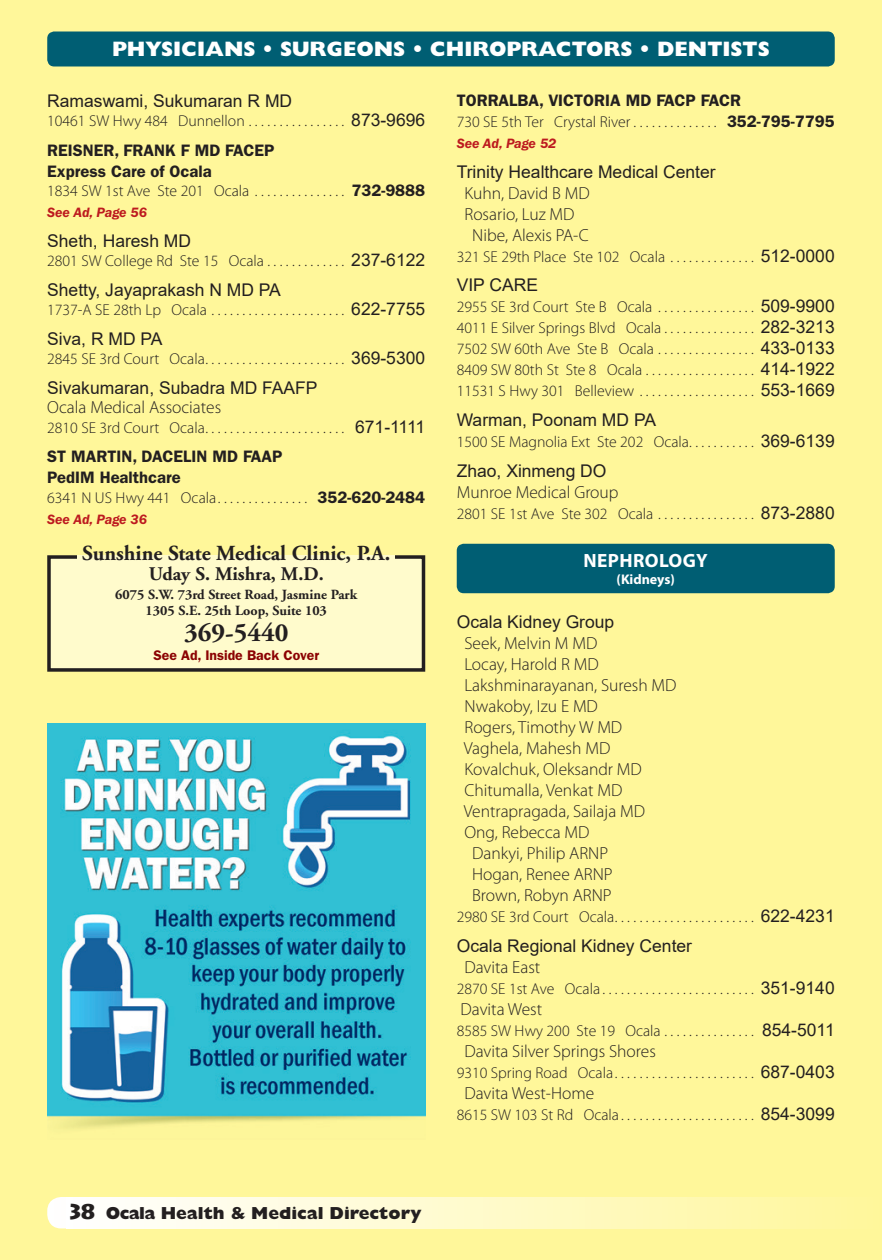
<style>
.page{position:relative;width:882px;height:1260px;background:#fff79a}
.page>*{position:absolute;margin:0;border:0;box-sizing:border-box;transform-origin:0 0}
.t1{font:700 26.25px "Adobe Garamond";color:#231f20}
.t2{font:700 21.35px "Adobe Garamond";color:#231f20}
.t3{font:800 21px "Gill Sans Std";color:#fff}
.t4{font:700 19.25px "Adobe Garamond";color:#231f20}
.t5{font:700 19.25px "Myriad Pro";letter-spacing:.02em;color:#fff}
.Listings_Light{font:300 17.5px "Myriad Pro";color:#231f20}
.Listings_5pt{font:17.5px "Arial";color:#231f20}
.t6{font:800 17.5px "Gill Sans Std";color:#231f20}
.Listings{font:17.5px "Arial";color:#231f20}
.Listings_5pt-2{font:600 16.62px "ITC Franklin Gothic Std";color:#231f20}
.Listings-2{font:600 16.62px "ITC Franklin Gothic Std";color:#231f20}
.Address{font:300 15.75px "Myriad Pro";color:#231f20}
.Address-Bold{font:300 15.75px "Myriad Pro";color:#231f20}
.t7{font:700 14px/15.8px "Adobe Garamond";color:#231f20;text-align:center}
.Listings-3{font:italic 600 14px "ITC Franklin Gothic Std";color:#bd1a1f}
.t8{font:600 14px "ITC Franklin Gothic Std";color:#8b0202}
.t9{font:700 14px "Myriad Pro";color:#fff}
.s1{font-family:"Arial";font-weight:400;font-size:17.5px}
.s2{font-family:"ITC Franklin Gothic Std";font-weight:600;font-size:16.62px}
.s3{font-family:"Lithos Pro";font-weight:900;font-size:21px}
</style>
<div class="page">
<div style="left:47px;top:32px;width:788px;height:34px;background:#005e73;border-radius:7px"></div>
<div style="left:47px;top:1197px;width:835px;height:31px;background:#fffefe;border-radius:14px"></div>
<div style="left:67px;top:1197px;width:815px;height:31px;background:linear-gradient(to right,#fffffe,#fff79a)"></div>
<hr style="left:881px;top:1197px;width:1px;height:31px;background:#fff79a">
<div style="left:457px;top:544px;width:378px;height:49px;background:#005e73;border-radius:7px"></div>
<div style="left:49px;top:557px;width:375px;height:113px;background:#fffbcc"></div>
<div style="left:47px;top:555px;width:378px;height:117px;border:4px solid #231f20"></div>
<div style="left:78px;top:555px;width:317px;height:20px;background:#fffbcc"></div>
<img style="left:47px;top:724px;width:378px;height:405px">
<h3 class="t3" style="left:112px;top:37px;width:659px">PHYSICIANS • SURGEONS • CHIROPRACTORS • DENTISTS</h3>
<p class="Listings_5pt" style="left:47px;top:89px;width:247px">Ramaswami, Sukumaran R MD</p>
<p class="Address" style="left:47px;top:112px;width:379px">10461 SW Hwy 484 Dunnellon . . . . . . . . . . . . . . . <span class="s1">873-9696</span></p>
<p class="Listings_5pt-2" style="left:47px;top:141px;width:229px">REISNER, FRANK F MD FACEP</p>
<p class="Listings-2" style="left:47px;top:162px;width:166px">Express Care of Ocala</p>
<p class="Address-Bold" style="left:47px;top:182px;width:380px">1834 SW 1st Ave Ste 201 Ocala . . . . . . . . . . . . . . <span class="s2">732-9888</span></p>
<p class="Listings-3" style="left:47px;top:205px;width:101px">See Ad, Page 56</p>
<p class="Listings_5pt" style="left:47px;top:229px;width:145px">Sheth, Haresh MD</p>
<p class="Address" style="left:47px;top:252px;width:379px">2801 SW College Rd Ste 15 Ocala . . . . . . . . . . . . . <span class="s1">237-6122</span></p>
<p class="Listings_5pt" style="left:47px;top:278px;width:235px">Shetty, Jayaprakash N MD PA</p>
<p class="Address" style="left:47px;top:301px;width:379px">1737-A SE 28th Lp Ocala . . . . . . . . . . . . . . . . . . . . . <span class="s1">622-7755</span></p>
<p class="Listings_5pt" style="left:47px;top:327px;width:117px">Siva, R MD PA</p>
<p class="Address" style="left:47px;top:350px;width:379px">2845 SE 3rd Court Ocala . . . . . . . . . . . . . . . . . . . . . . <span class="s1">369-5300</span></p>
<p class="Listings_5pt" style="left:47px;top:376px;width:272px">Sivakumaran, Subadra MD FAAFP</p>
<p class="Listings_Light" style="left:47px;top:397px;width:175px">Ocala Medical Associates</p>
<p class="Address" style="left:47px;top:418px;width:379px">2810 SE 3rd Court Ocala . . . . . . . . . . . . . . . . . . . . . . . <span class="s1">671-1111</span></p>
<p class="Listings_5pt-2" style="left:47px;top:447px;width:237px">ST MARTIN, DACELIN MD FAAP</p>
<p class="Listings-2" style="left:47px;top:468px;width:135px">PedIM Healthcare</p>
<p class="Address-Bold" style="left:47px;top:488px;width:380px">6341 N US Hwy 441 Ocala . . . . . . . . . . . . . . . <span class="s2">352-620-2484</span></p>
<p class="Listings-3" style="left:47px;top:511px;width:101px">See Ad, Page 36</p>
<p class="t2" style="left:82px;top:542px;width:310px">Sunshine State Medical Clinic, P.A.</p>
<p class="t4" style="left:149px;top:563px;width:176px">Uday S. Mishra, M.D.</p>
<p class="t7" style="left:115px;top:587px;width:243px">6075 S.W. 73rd Street Road, Jasmine Park<br>1305 S.E. 25th Loop, Suite 103</p>
<p class="t1" style="left:184px;top:618px;width:106px">369-5440</p>
<p class="t8" style="left:153px;top:647px;width:167px">See Ad, Inside Back Cover</p>
<p class="Listings_5pt-2" style="left:457px;top:90px;width:286px">TORRALBA, VICTORIA MD FACP FACR</p>
<p class="Address-Bold" style="left:457px;top:112px;width:380px">730 SE 5th Ter Crystal River . . . . . . . . . . . . . . <span class="s2">352-795-7795</span></p>
<p class="Listings-3" style="left:457px;top:135px;width:101px">See Ad, Page 52</p>
<p class="Listings_5pt" style="left:457px;top:159px;width:260px">Trinity Healthcare Medical Center</p>
<p class="Listings_Light" style="left:464px;top:182px;width:127px">Kuhn, David B MD</p>
<p class="Listings_Light" style="left:464px;top:203px;width:112px">Rosario, Luz MD</p>
<p class="Listings_Light" style="left:472px;top:224px;width:118px">Nibe, Alexis PA-C</p>
<p class="Address" style="left:457px;top:247px;width:379px">321 SE 29th Place Ste 102 Ocala . . . . . . . . . . . . . <span class="s1">512-0000</span></p>
<p class="Listings_5pt" style="left:457px;top:273px;width:83px">VIP CARE</p>
<p class="Address" style="left:457px;top:298px;width:379px">2955 SE 3rd Court Ste B Ocala . . . . . . . . . . . . . . . <span class="s1">509-9900</span></p>
<p class="Address" style="left:457px;top:319px;width:379px">4011 E Silver Springs Blvd Ocala . . . . . . . . . . . . . . <span class="s1">282-3213</span></p>
<p class="Address" style="left:457px;top:340px;width:379px">7502 SW 60th Ave Ste B Ocala . . . . . . . . . . . . . . . <span class="s1">433-0133</span></p>
<p class="Address" style="left:457px;top:361px;width:379px">8409 SW 80th St Ste 8 Ocala . . . . . . . . . . . . . . . . . <span class="s1">414-1922</span></p>
<p class="Address" style="left:457px;top:382px;width:379px">11531 S Hwy 301 Belleview . . . . . . . . . . . . . . . . . . <span class="s1">553-1669</span></p>
<p class="Listings_5pt" style="left:457px;top:408px;width:201px">Warman, Poonam MD PA</p>
<p class="Address" style="left:457px;top:432px;width:379px">1500 SE Magnolia Ext Ste 202 Ocala . . . . . . . . . . <span class="s1">369-6139</span></p>
<p class="Listings_5pt" style="left:457px;top:459px;width:151px">Zhao, Xinmeng DO</p>
<p class="Listings_Light" style="left:457px;top:482px;width:163px">Munroe Medical Group</p>
<p class="Address" style="left:457px;top:504px;width:379px">2801 SE 1st Ave Ste 302 Ocala . . . . . . . . . . . . . . . <span class="s1">873-2880</span></p>
<p class="t5" style="left:584px;top:548px;width:126px">NEPHROLOGY</p>
<p class="t9" style="left:617px;top:571px;width:60px">(Kidneys)</p>
<p class="Listings" style="left:457px;top:610px;width:159px">Ocala Kidney Group</p>
<p class="Listings_Light" style="left:464px;top:633px;width:134px">Seek, Melvin M MD</p>
<p class="Listings_Light" style="left:464px;top:654px;width:136px">Locay, Harold R MD</p>
<p class="Listings_Light" style="left:464px;top:675px;width:214px">Lakshminarayanan, Suresh MD</p>
<p class="Listings_Light" style="left:464px;top:696px;width:135px">Nwakoby, Izu E MD</p>
<p class="Listings_Light" style="left:464px;top:717px;width:159px">Rogers, Timothy W MD</p>
<p class="Listings_Light" style="left:464px;top:738px;width:148px">Vaghela, Mahesh MD</p>
<p class="Listings_Light" style="left:464px;top:759px;width:179px">Kovalchuk, Oleksandr MD</p>
<p class="Listings_Light" style="left:464px;top:780px;width:159px">Chitumalla, Venkat MD</p>
<p class="Listings_Light" style="left:464px;top:801px;width:183px">Ventrapragada, Sailaja MD</p>
<p class="Listings_Light" style="left:464px;top:822px;width:127px">Ong, Rebecca MD</p>
<p class="Listings_Light" style="left:472px;top:843px;width:138px">Dankyi, Philip ARNP</p>
<p class="Listings_Light" style="left:472px;top:864px;width:142px">Hogan, Renee ARNP</p>
<p class="Listings_Light" style="left:472px;top:885px;width:141px">Brown, Robyn ARNP</p>
<p class="Address" style="left:457px;top:908px;width:379px">2980 SE 3rd Court Ocala . . . . . . . . . . . . . . . . . . . . . . <span class="s1">622-4231</span></p>
<p class="Listings_5pt" style="left:457px;top:934px;width:237px">Ocala Regional Kidney Center</p>
<p class="Listings_Light" style="left:464px;top:957px;width:77px">Davita East</p>
<p class="Address" style="left:457px;top:979px;width:379px">2870 SE 1st Ave Ocala . . . . . . . . . . . . . . . . . . . . . . . . <span class="s1">351-9140</span></p>
<p class="Listings_Light" style="left:461px;top:999px;width:83px">Davita West</p>
<p class="Address" style="left:457px;top:1021px;width:379px">8585 SW Hwy 200 Ste 19 Ocala . . . . . . . . . . . . . . . <span class="s1">854-5011</span></p>
<p class="Listings_Light" style="left:464px;top:1041px;width:193px">Davita Silver Springs Shores</p>
<p class="Address" style="left:457px;top:1063px;width:379px">9310 Spring Road Ocala . . . . . . . . . . . . . . . . . . . . . . <span class="s1">687-0403</span></p>
<p class="Listings_Light" style="left:464px;top:1083px;width:131px">Davita West-Home</p>
<p class="Address" style="left:457px;top:1105px;width:379px">8615 SW 103 St Rd Ocala . . . . . . . . . . . . . . . . . . . . . <span class="s1">854-3099</span></p>
<p class="t6" style="left:67px;top:1202px;width:357px"><span class="s3">38</span> Ocala Health &amp; Medical Directory</p>
</div>
